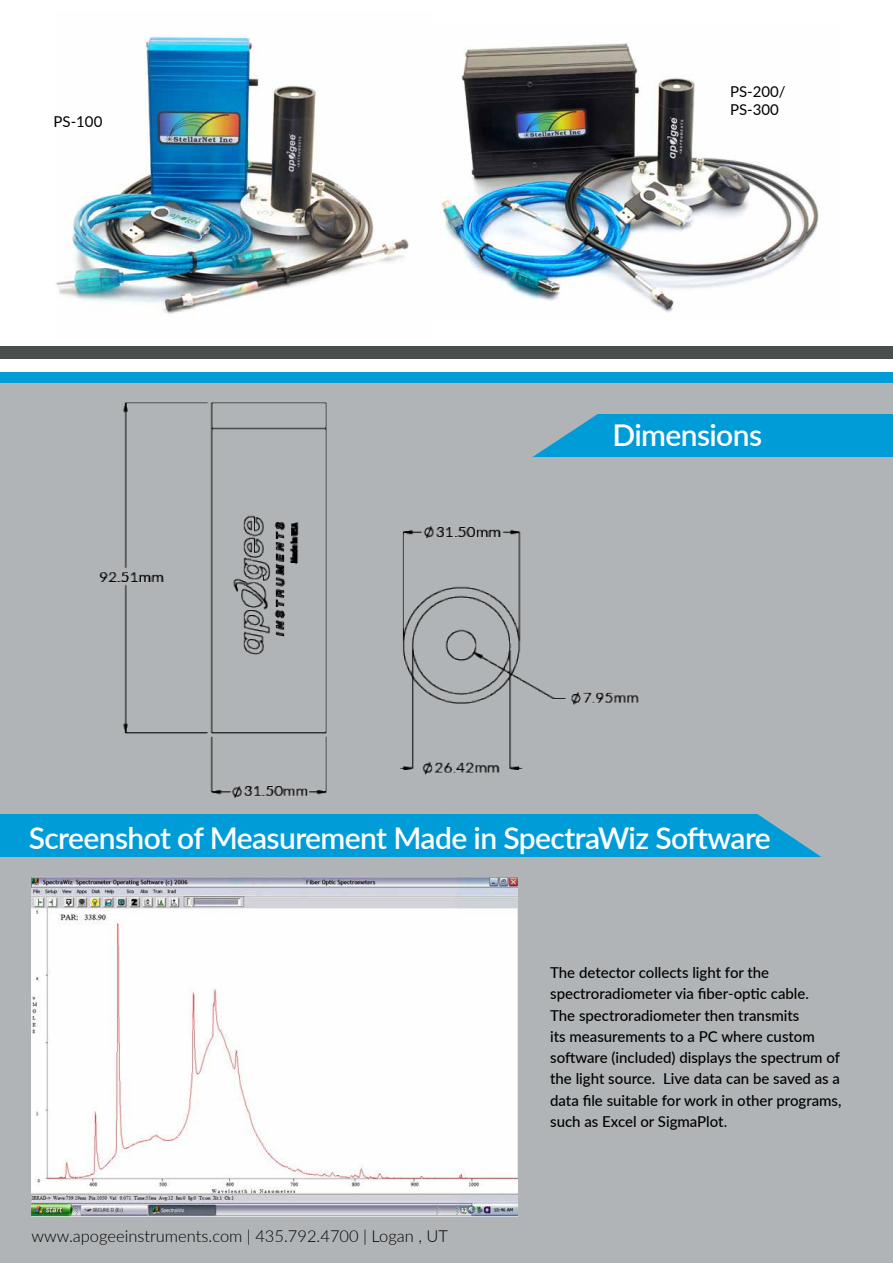
<style>
.page{position:relative;width:893px;height:1263px;background:#b1b4b6}
.page>*{position:absolute;margin:0;border:0;box-sizing:border-box;transform-origin:0 0}
.t1{font:600 30px "Lato";letter-spacing:-.02em;color:#fff}
.t2{font:300 16.5px "Lato";color:#000}
.t3{font:500 15px/21.3px "Lato";color:#000}
.t4{font:15px/18px "Lato";color:#000}
</style>
<div class="page">
<div style="left:0;top:814px;width:835px;height:42px;background:#009cd8"></div>
<svg style="left:752px;top:814px;width:83px;height:43px"></svg>
<div style="left:522px;top:414px;width:371px;height:43px;background:#009cd8"></div>
<svg style="left:522px;top:414px;width:76px;height:43px"></svg>
<div style="left:0;top:0;width:893px;height:364px;background:#fff"></div>
<div style="left:0;top:370px;width:893px;height:13px;background:#009cd8"></div>
<div style="left:0;top:359px;width:893px;height:13px;background:#fff"></div>
<div style="left:0;top:346px;width:893px;height:13px;background:#494f4b"></div>
<img style="left:32px;top:876px;width:486px;height:340px">
<img style="left:56px;top:34px;width:353px;height:280px">
<img style="left:440px;top:43px;width:381px;height:270px">
<img style="left:99px;top:402px;width:228px;height:396px">
<img style="left:401px;top:526px;width:238px;height:249px">
<p class="t4" style="left:54px;top:112px;width:50px">PS-100</p>
<p class="t4" style="left:730px;top:82px;width:57px">PS-200/<br>PS-300</p>
<h1 class="t1" style="left:612px;top:413px;width:151px">Dimensions</h1>
<h1 class="t1" style="left:29px;top:816px;width:744px">Screenshot of Measurement Made in SpectraWiz Software</h1>
<p class="t2" style="left:32px;top:1224px;width:418px">www.apogeeinstruments.com | 435.792.4700 | Logan , UT</p>
<p class="t3" style="left:550px;top:961px;width:293px">The detector collects light for the spectroradiometer via fiber-optic cable.<br>The spectroradiometer then transmits<br>its measurements to a PC where custom software (included) displays the spectrum of the light source. Live data can be saved as a data file suitable for work in other programs, such as Excel or SigmaPlot.</p>
</div>
